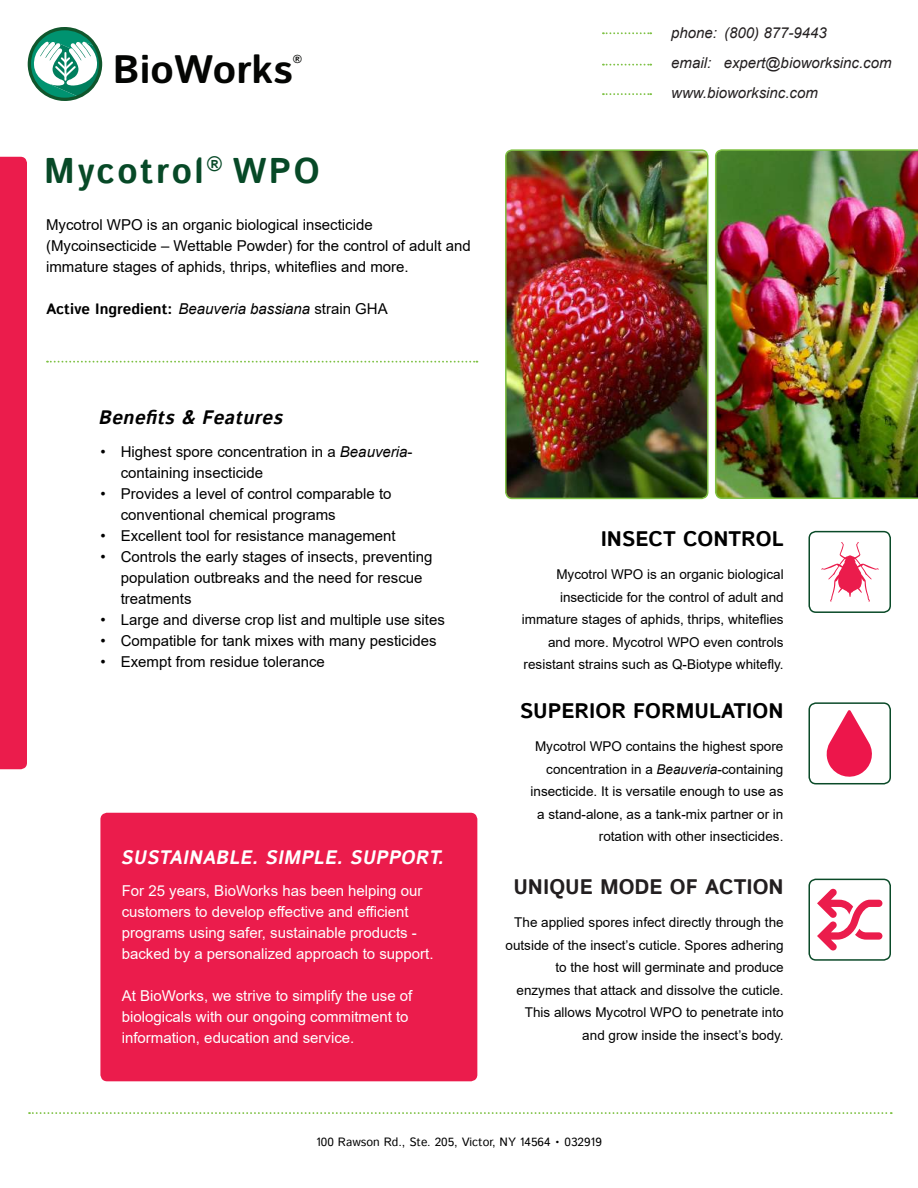
<style>
.page{position:relative;width:918px;height:1188px;background:#fff}
.page>*{position:absolute;margin:0;border:0;box-sizing:border-box;transform-origin:0 0}
.t1{font:700 39.75px "Istok Web";color:#040503}
.t2{font:700 35.7px "Istok Web";letter-spacing:.075em;color:#074927;scale:.96 1}
.t3{font:700 21px "Istok Web";color:#000}
.t4{font:700 21px "Istok Web";color:#231f20}
.t5{font:700 21px "Istok";color:#000}
.t6{font:italic 700 19.5px "Istok Web";color:#fff;scale:.96 1}
.t7{font:italic 700 19.5px "Istok Web";color:#000;scale:.96 1}
.t8{font:15px/21px "Arial";color:#000}
.t9{font:15px/21px "Arial";color:#fff}
.t10{font:italic 15px/30px "Arial";color:#231f20}
.t11{font:700 15px "Istok Web";color:#000}
.t12{font:13.5px/22.5px "Arial";color:#000;text-align:right}
.t13{font:12px "Istok Web";color:#000}
.t14{font:700 11.55px "Istok Web";color:#040503}
.s1{font-family:"Arial";font-weight:400;font-style:italic}
.s2{font-family:"Arial";font-weight:400}
.s3{font-style:italic}
</style>
<div class="page">
<div style="left:100px;top:813px;width:377px;height:268px;background:#eb1c4c;border-radius:7px"></div>
<svg style="left:28px;top:27px;width:74px;height:74px"></svg>
<div style="left:808px;top:531px;width:83px;height:82px;border:2px solid #0a4a28;border-radius:7px"></div>
<div style="left:808px;top:702px;width:83px;height:82px;border:2px solid #0a4a28;border-radius:7px"></div>
<div style="left:808px;top:879px;width:83px;height:82px;border:2px solid #0a4a28;border-radius:7px"></div>
<div style="left:0;top:157px;width:27px;height:612px;background:#eb1c4c"></div>
<svg style="left:29px;top:1112px;width:863px;height:2px"></svg>
<svg style="left:603px;top:93px;width:48px;height:2px"></svg>
<svg style="left:47px;top:361px;width:430px;height:2px"></svg>
<svg style="left:603px;top:64px;width:48px;height:2px"></svg>
<svg style="left:603px;top:32px;width:48px;height:2px"></svg>
<img style="left:508px;top:152px;width:200px;height:346px">
<div style="left:505px;top:149px;width:203px;height:350px;border:2px solid #7fc043;border-radius:6px"></div>
<img style="left:715px;top:149px;width:203px;height:350px">
<svg style="left:821px;top:542px;width:58px;height:60px"></svg>
<svg style="left:826px;top:710px;width:46px;height:67px"></svg>
<svg style="left:817px;top:889px;width:65px;height:62px"></svg>
<h1 class="t1" style="left:113px;top:43px;width:181px">BioWorks</h1>
<p class="t14" style="left:293px;top:51px;width:11px">®</p>
<h2 class="t2" style="left:44px;top:147px;width:288px">Mycotrol<sup>®</sup> WPO</h2>
<p class="t8" style="left:46px;top:214px;width:426px">Mycotrol WPO is an organic biological insecticide (Mycoinsecticide – Wettable Powder) for the control of adult and immature stages of aphids, thrips, whiteflies and more.</p>
<p class="t11" style="left:46px;top:299px;width:343px">Active Ingredient: <span class="s1">Beauveria bassiana</span> <span class="s2">strain GHA</span></p>
<p class="t10" style="left:671px;top:18px;width:222px">phone: (800) 877-9443<br>email: expert@bioworksinc.com www.bioworksinc.com</p>
<h3 class="t7" style="left:98px;top:404px;width:198px">Benefits &amp; Features</h3>
<p class="t8" style="left:121px;top:442px;width:293px;text-indent:-20px">• Highest spore concentration in a <span class="s3">Beauveria&shy;</span>containing insecticide</p>
<p class="t8" style="left:121px;top:484px;width:272px;text-indent:-20px">• Provides a level of control comparable to conventional chemical programs</p>
<p class="t8" style="left:100px;top:526px;width:297px">• Excellent tool for resistance management</p>
<p class="t8" style="left:121px;top:547px;width:313px;text-indent:-20px">• Controls the early stages of insects, preventing population outbreaks and the need for rescue treatments</p>
<p class="t8" style="left:100px;top:610px;width:346px">• Large and diverse crop list and multiple use sites</p>
<p class="t8" style="left:100px;top:631px;width:338px">• Compatible for tank mixes with many pesticides</p>
<p class="t8" style="left:100px;top:652px;width:226px">• Exempt from residue tolerance</p>
<h3 class="t6" style="left:121px;top:845px;width:343px">SUSTAINABLE. SIMPLE. SUPPORT.</h3>
<p class="t9" style="left:122px;top:880px;width:313px">For 25 years, BioWorks has been helping our customers to develop effective and efficient programs using safer, sustainable products - backed by a personalized approach to support.</p>
<p class="t9" style="left:122px;top:985px;width:292px">At BioWorks, we strive to simplify the use of biologicals with our ongoing commitment to information, education and service.</p>
<h3 class="t5" style="left:601px;top:525px;width:185px">INSECT CONTROL</h3>
<p class="t12" style="left:522px;top:563px;width:263px">Mycotrol WPO is an organic biological insecticide for the control of adult and immature stages of aphids, thrips, whiteflies and more. Mycotrol WPO even controls resistant strains such as Q-Biotype whitefly.</p>
<h3 class="t3" style="left:520px;top:697px;width:265px">SUPERIOR FORMULATION</h3>
<p class="t12" style="left:531px;top:735px;width:254px">Mycotrol WPO contains the highest spore concentration in a <span class="s3">Beauveria</span>-containing insecticide. It is versatile enough to use as a stand-alone, as a tank-mix partner or in rotation with other insecticides.</p>
<h3 class="t4" style="left:513px;top:873px;width:272px">UNIQUE MODE OF ACTION</h3>
<p class="t12" style="left:506px;top:911px;width:280px">The applied spores infect directly through the outside of the insect’s cuticle. Spores adhering to the host will germinate and produce enzymes that attack and dissolve the cuticle.<br>This allows Mycotrol WPO to penetrate into and grow inside the insect’s body.</p>
<p class="t13" style="left:316px;top:1134px;width:287px">100 Rawson Rd., Ste. 205, Victor, NY 14564 • 032919</p>
</div>
